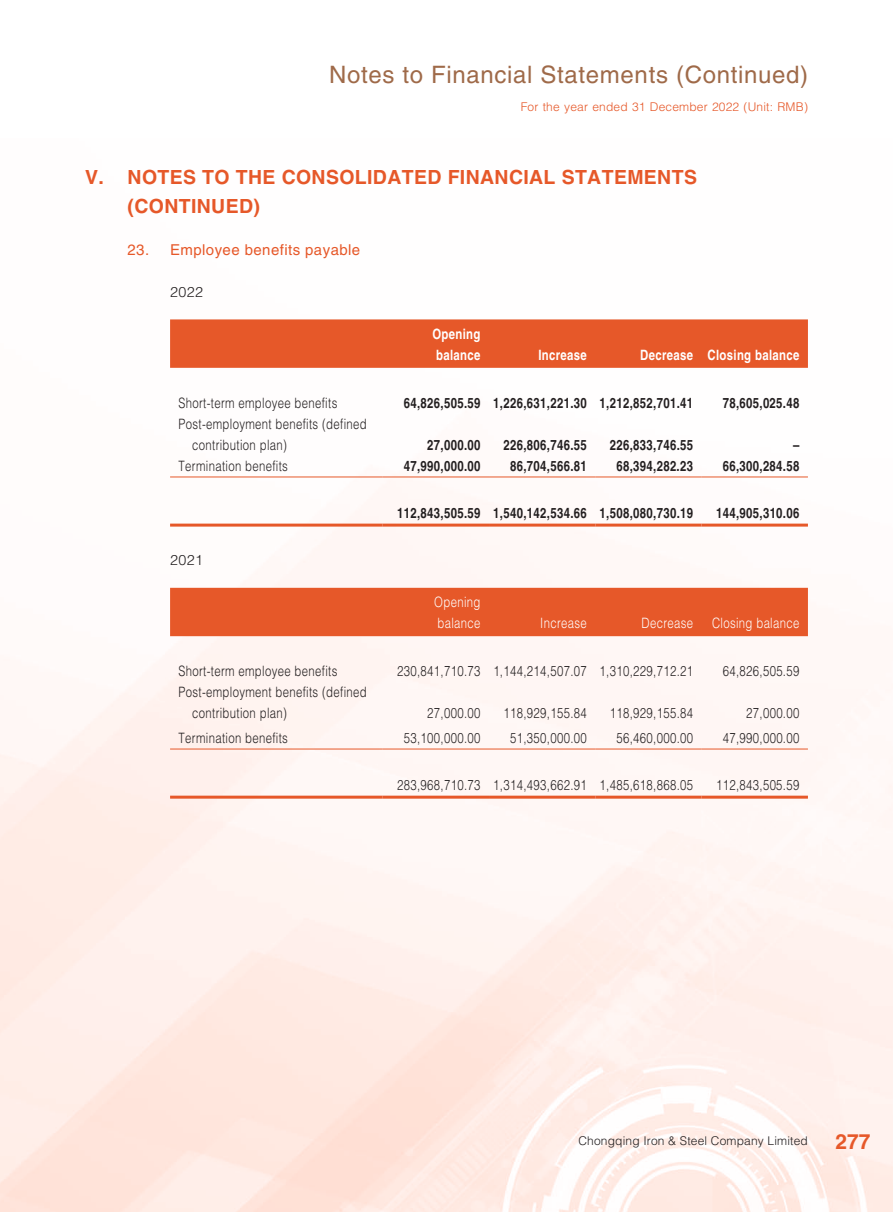
<style>
.page{position:relative;width:893px;height:1212px;background:#fff}
.page>*{position:absolute;margin:0;border:0;box-sizing:border-box;transform-origin:0 0}
.t1{font:24px "Helvetica LT Std";letter-spacing:.03em;color:#9f6a49}
.t2{font:700 21px "Helvetica LT Std";color:#e65829}
.t3{font:700 19.5px/28.5px "Helvetica LT Std";letter-spacing:.02em;color:#e65829}
.t4{font:15px "Helvetica LT Std";letter-spacing:.03em;color:#e65829}
.t5{font:300 14.25px/21px "Helvetica LT Std";letter-spacing:.03em;color:#231f20;scale:.8 1}
.t6{font:700 14.25px "Helvetica LT Std";letter-spacing:.03em;color:#231f20;scale:.8 1}
.t7{font:700 14.25px/21px "Helvetica LT Std";letter-spacing:.03em;color:#fff;scale:.8 1}
.t8{font:300 14.25px/21px "Helvetica LT Std";letter-spacing:.03em;color:#fff;scale:.8 1}
.t9{font:300 14.25px "Helvetica LT Std";letter-spacing:.03em;color:#231f20}
.t10{font:300 12px "Helvetica LT Std";letter-spacing:.015em;color:#e65829}
.t11{font:300 12px "Helvetica LT Std";letter-spacing:.015em;color:#231f20}
</style>
<div class="page">
<div style="left:170px;top:319px;width:638px;height:49px;background:#e65829"></div>
<hr style="left:170px;top:477px;width:213px;height:1px;background:#e65829">
<hr style="left:383px;top:477px;width:106px;height:1px;background:#e65829">
<hr style="left:489px;top:477px;width:106px;height:1px;background:#e65829">
<hr style="left:595px;top:477px;width:107px;height:1px;background:#e65829">
<hr style="left:702px;top:477px;width:106px;height:1px;background:#e65829">
<hr style="left:170px;top:524px;width:213px;height:3px;background:#e65829">
<hr style="left:383px;top:524px;width:106px;height:3px;background:#e65829">
<hr style="left:489px;top:524px;width:106px;height:3px;background:#e65829">
<hr style="left:595px;top:524px;width:107px;height:3px;background:#e65829">
<hr style="left:702px;top:524px;width:106px;height:3px;background:#e65829">
<div style="left:170px;top:588px;width:638px;height:48px;background:#e65829"></div>
<hr style="left:170px;top:749px;width:213px;height:1px;background:#e65829">
<hr style="left:383px;top:749px;width:106px;height:1px;background:#e65829">
<hr style="left:489px;top:749px;width:106px;height:1px;background:#e65829">
<hr style="left:595px;top:749px;width:107px;height:1px;background:#e65829">
<hr style="left:702px;top:749px;width:106px;height:1px;background:#e65829">
<hr style="left:170px;top:796px;width:213px;height:3px;background:#e65829">
<hr style="left:383px;top:796px;width:106px;height:3px;background:#e65829">
<hr style="left:489px;top:796px;width:106px;height:3px;background:#e65829">
<hr style="left:595px;top:796px;width:107px;height:3px;background:#e65829">
<hr style="left:702px;top:796px;width:106px;height:3px;background:#e65829">
<h1 class="t1" style="left:329px;top:61px;width:481px">Notes to Financial Statements (Continued)</h1>
<p class="t10" style="left:521px;top:99px;width:289px">For the year ended 31 December 2022 (Unit: RMB)</p>
<h3 class="t3" style="left:128px;top:163px;width:571px;text-indent:-43px">V. NOTES TO THE CONSOLIDATED FINANCIAL STATEMENTS (CONTINUED)</h3>
<p class="t4" style="left:128px;top:241px;width:234px">23. Employee benefits payable</p>
<p class="t9" style="left:170px;top:283px;width:34px">2022</p>
<p class="t7" style="left:432px;top:323px;width:62px">Opening balance</p>
<p class="t7" style="left:538px;top:344px;width:62px">Increase</p>
<p class="t7" style="left:640px;top:344px;width:201px">Decrease Closing balance</p>
<p class="t5" style="left:179px;top:392px;width:200px">Short-term employee benefits</p>
<p class="t6" style="left:404px;top:394px;width:363px">64,826,505.59 1,226,631,221.30 1,212,852,701.41</p>
<p class="t6" style="left:723px;top:394px;width:97px">78,605,025.48</p>
<p class="t5" style="left:192px;top:413px;width:220px;text-indent:-14px">Post-employment benefits (defined contribution plan)</p>
<p class="t6" style="left:427px;top:436px;width:68px">27,000.00</p>
<p class="t6" style="left:503px;top:436px;width:106px">226,806,746.55</p>
<p class="t6" style="left:610px;top:436px;width:106px">226,833,746.55</p>
<p class="t6" style="left:793px;top:436px;width:9px">–</p>
<p class="t5" style="left:179px;top:455px;width:138px">Termination benefits</p>
<p class="t6" style="left:404px;top:457px;width:97px">47,990,000.00</p>
<p class="t6" style="left:510px;top:457px;width:97px">86,704,566.81</p>
<p class="t6" style="left:616px;top:457px;width:97px">68,394,282.23</p>
<p class="t6" style="left:723px;top:457px;width:97px">66,300,284.58</p>
<p class="t6" style="left:397px;top:504px;width:371px">112,843,505.59 1,540,142,534.66 1,508,080,730.19</p>
<p class="t6" style="left:716px;top:504px;width:106px">144,905,310.06</p>
<p class="t9" style="left:170px;top:551px;width:34px">2021</p>
<p class="t8" style="left:434px;top:591px;width:59px">Opening balance</p>
<p class="t8" style="left:540px;top:612px;width:60px">Increase</p>
<p class="t8" style="left:641px;top:612px;width:66px">Decrease</p>
<p class="t8" style="left:712px;top:612px;width:111px">Closing balance</p>
<p class="t5" style="left:179px;top:661px;width:200px">Short-term employee benefits</p>
<p class="t5" style="left:397px;top:661px;width:371px">230,841,710.73 1,144,214,507.07 1,310,229,712.21</p>
<p class="t5" style="left:723px;top:661px;width:97px">64,826,505.59</p>
<p class="t5" style="left:192px;top:682px;width:220px;text-indent:-14px">Post-employment benefits (defined contribution plan)</p>
<p class="t5" style="left:427px;top:703px;width:68px">27,000.00</p>
<p class="t5" style="left:503px;top:703px;width:106px">118,929,155.84</p>
<p class="t5" style="left:610px;top:703px;width:106px">118,929,155.84</p>
<p class="t5" style="left:746px;top:703px;width:68px">27,000.00</p>
<p class="t5" style="left:179px;top:727px;width:138px">Termination benefits</p>
<p class="t5" style="left:404px;top:727px;width:97px">53,100,000.00</p>
<p class="t5" style="left:510px;top:727px;width:97px">51,350,000.00</p>
<p class="t5" style="left:616px;top:727px;width:97px">56,460,000.00</p>
<p class="t5" style="left:723px;top:727px;width:97px">47,990,000.00</p>
<p class="t5" style="left:397px;top:774px;width:371px">283,968,710.73 1,314,493,662.91 1,485,618,868.05</p>
<p class="t5" style="left:716px;top:774px;width:106px">112,843,505.59</p>
<p class="t11" style="left:578px;top:1133px;width:231px">Chongqing Iron &amp; Steel Company Limited</p>
<h2 class="t2" style="left:836px;top:1129px;width:37px">277</h2>
</div>
